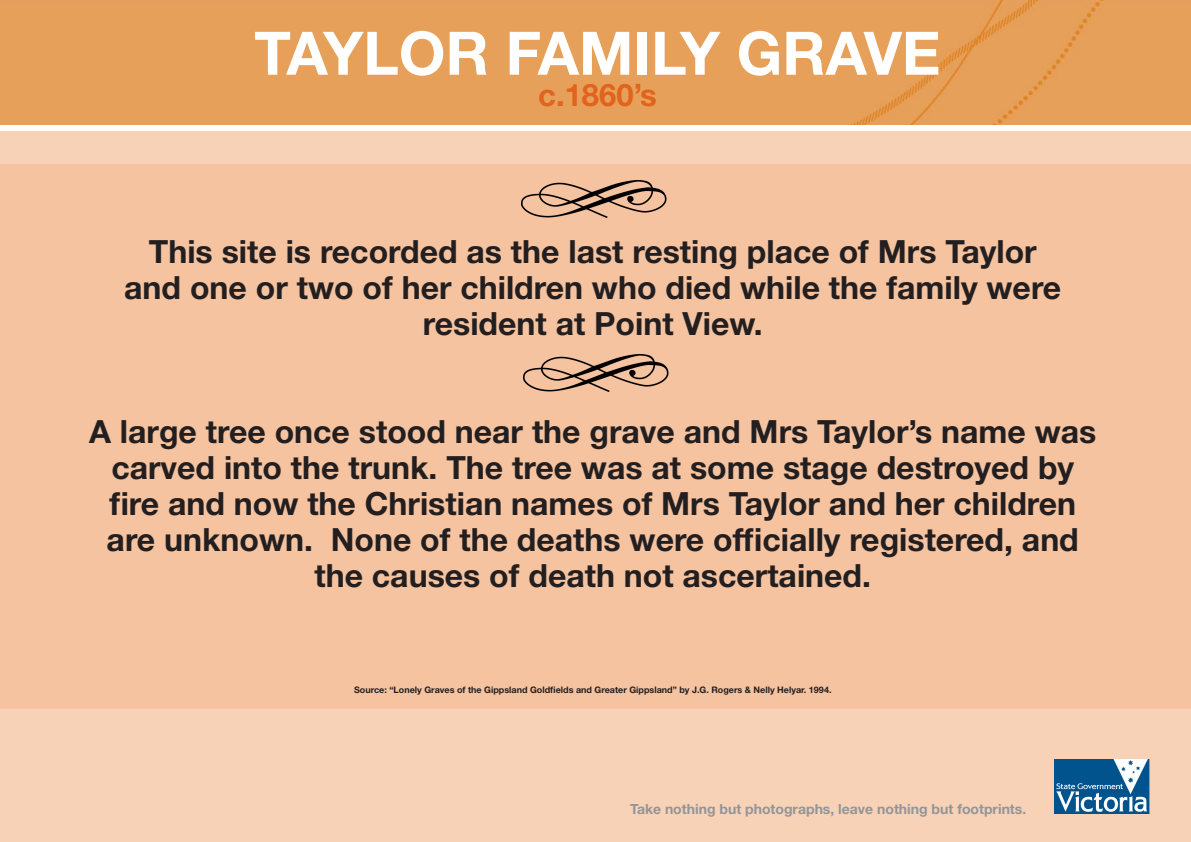
<style>
.page{position:relative;width:1191px;height:842px;background:#fff}
.page>*{position:absolute;margin:0;border:0;box-sizing:border-box;transform-origin:0 0}
.t1{font:700 60px "Helvetica Neue LT Std";color:#fff}
.t2{font:700 32px/36px "Helvetica Neue LT Std";color:#231f20;text-align:center}
.t3{font:700 31px "Helvetica Neue LT Std";color:#e1631e}
.t4{font:700 14px "Helvetica Neue LT Std";color:#939598}
.t5{font:700 9px "Helvetica Neue LT Std";color:#231f20}
</style>
<div class="page">
<div style="left:0;top:132px;width:1191px;height:710px;background:#f8d2b7"></div>
<div style="left:0;top:164px;width:1191px;height:545px;background:#f5c3a0"></div>
<img style="left:522px;top:180px;width:144px;height:37px">
<img style="left:523px;top:354px;width:145px;height:37px">
<img style="left:1054px;top:760px;width:95px;height:54px">
<div style="left:0;top:0;width:1191px;height:125px;background:#e6a05a"></div>
<p class="t1" style="left:254px;top:16px;width:688px">TAYLOR FAMILY GRAVE</p>
<p class="t3" style="left:538px;top:75px;width:120px">c.1860’s</p>
<p class="t2" style="left:124px;top:233px;width:938px">This site is recorded as the last resting place of Mrs Taylor and one or two of her children who died while the family were resident at Point View.</p>
<p class="t2" style="left:89px;top:413px;width:1008px">A large tree once stood near the grave and Mrs Taylor’s name was carved into the trunk. The tree was at some stage destroyed by fire and now the Christian names of Mrs Taylor and her children are unknown. None of the deaths were officially registered, and the causes of death not ascertained.</p>
<p class="t5" style="left:354px;top:684px;width:479px">Source: “Lonely Graves of the Gippsland Goldfields and Greater Gippsland” by J.G. Rogers &amp; Nelly Helyar. 1994.</p>
<p class="t4" style="left:630px;top:800px;width:398px">Take nothing but photographs, leave nothing but footprints.</p>
</div>
